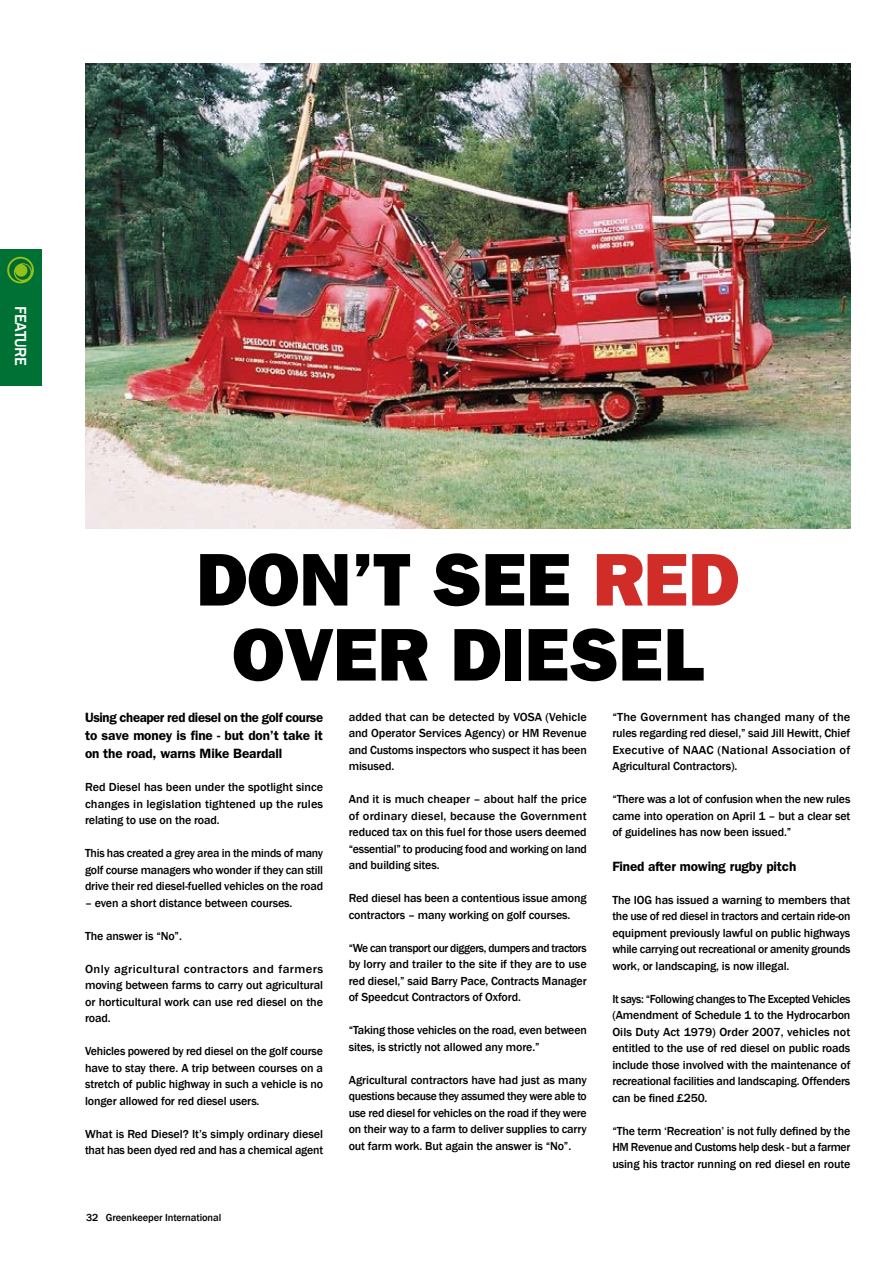
<style>
.page{position:relative;width:893px;height:1263px;background:#fff}
.page>*{position:absolute;margin:0;border:0;box-sizing:border-box;transform-origin:0 0}
.t1{font:800 75px/75px "Franklin Gothic";letter-spacing:-.005em;color:#000;text-align:center}
.t2{font:500 16.5px "Franklin Gothic";letter-spacing:-.02em;color:#fff}
.t3{font:600 13.5px/18px "Franklin Gothic";letter-spacing:-.01em;color:#000;text-align:justify}
.t4{font:500 12px/16.5px "Franklin Gothic";letter-spacing:-.01em;color:#000;text-align:justify}
.t5{font:500 12px/16.5px "Franklin Gothic";letter-spacing:-.01em;color:#000;text-align:justify;scale:.96 1}
.t6{font:500 12px/16.5px "Franklin Gothic";letter-spacing:-.01em;color:#000;text-align:justify;scale:1.04 1}
.t7{font:500 12px/16.5px "Franklin Gothic";letter-spacing:-.01em;color:#000;text-align:justify;scale:1.05 1}
.t8{font:500 10.5px "Franklin Gothic";letter-spacing:-.01em;color:#000}
.s1{color:#d02c28}
</style>
<div class="page">
<img style="left:85px;top:64px;width:765px;height:464px">
<div style="left:0;top:249px;width:41px;height:137px;background:#007135"></div>
<svg style="left:7px;top:257px;width:27px;height:26px"></svg>
<svg style="left:9px;top:259px;width:23px;height:22px"></svg>
<h2 class="t2" style="left:31px;top:306px;width:61px;rotate:90deg">FEATURE</h2>
<h1 class="t1" style="left:196px;top:542px;width:544px">DON’T SEE <span class="s1">RED<br></span>OVER DIESEL</h1>
<p class="t3" style="left:85px;top:709px;width:240px">Using cheaper red diesel on the golf course to save money is fine - but don’t take it on the road, warns Mike Beardall</p>
<p class="t4" style="left:85px;top:779px;width:240px">Red Diesel has been under the spotlight since changes in legislation tightened up the rules relating to use on the road.</p>
<p class="t4" style="left:85px;top:845px;width:240px">This has created a grey area in the minds of many golf course managers who wonder if they can still drive their red diesel-fuelled vehicles on the road</p>
<p class="t4" style="left:85px;top:895px;width:209px">– even a short distance between courses.</p>
<p class="t4" style="left:85px;top:928px;width:98px">The answer is “No”.</p>
<p class="t7" style="left:85px;top:961px;width:228px">Only agricultural contractors and farmers moving between farms to carry out agricultural or horticultural work can use red diesel on the road.</p>
<p class="t4" style="left:85px;top:1043px;width:240px">Vehicles powered by red diesel on the golf course have to stay there. A trip between courses on a stretch of public highway in such a vehicle is no longer allowed for red diesel users.</p>
<p class="t4" style="left:85px;top:1126px;width:240px">What is Red Diesel? It’s simply ordinary diesel that has been dyed red and has a chemical agent</p>
<p class="t8" style="left:86px;top:1211px;width:137px">32 Greenkeeper International</p>
<p class="t4" style="left:349px;top:708px;width:240px">added that can be detected by VOSA (Vehicle and Operator Services Agency) or HM Revenue and Customs inspectors who suspect it has been misused.</p>
<p class="t4" style="left:349px;top:791px;width:240px">And it is much cheaper – about half the price of ordinary diesel, because the Government reduced tax on this fuel for those users deemed “essential” to producing food and working on land and building sites.</p>
<p class="t4" style="left:349px;top:890px;width:240px">Red diesel has been a contentious issue among contractors – many working on golf courses.</p>
<p class="t5" style="left:349px;top:939px;width:249px">“We can transport our diggers, dumpers and tractors by lorry and trailer to the site if they are to use red diesel,” said Barry Pace, Contracts Manager of Speedcut Contractors of Oxford.</p>
<p class="t4" style="left:349px;top:1022px;width:240px">“Taking those vehicles on the road, even between sites, is strictly not allowed any more.”</p>
<p class="t4" style="left:349px;top:1071px;width:240px">Agricultural contractors have had just as many questions because they assumed they were able to use red diesel for vehicles on the road if they were on their way to a farm to deliver supplies to carry out farm work. But again the answer is “No”.</p>
<p class="t6" style="left:612px;top:708px;width:230px">“The Government has changed many of the rules regarding red diesel,” said Jill Hewitt, Chief Executive of NAAC (National Association of Agricultural Contractors).</p>
<p class="t4" style="left:612px;top:791px;width:240px">“There was a lot of confusion when the new rules came into operation on April 1 – but a clear set of guidelines has now been issued.”</p>
<p class="t3" style="left:612px;top:857px;width:185px">Fined after mowing rugby pitch</p>
<p class="t4" style="left:612px;top:891px;width:240px">The IOG has issued a warning to members that the use of red diesel in tractors and certain ride-on equipment previously lawful on public highways while carrying out recreational or amenity grounds work, or landscaping, is now illegal.</p>
<p class="t5" style="left:612px;top:990px;width:250px">It says: “Following changes to The Excepted Vehicles (Amendment of Schedule 1 to the Hydrocarbon Oils Duty Act 1979) Order 2007, vehicles not entitled to the use of red diesel on public roads include those involved with the maintenance of recreational facilities and landscaping. Offenders can be fined £250.</p>
<p class="t4" style="left:612px;top:1122px;width:240px">“The term ‘Recreation’ is not fully defined by the HM Revenue and Customs help desk - but a farmer using his tractor running on red diesel en route</p>
</div>
